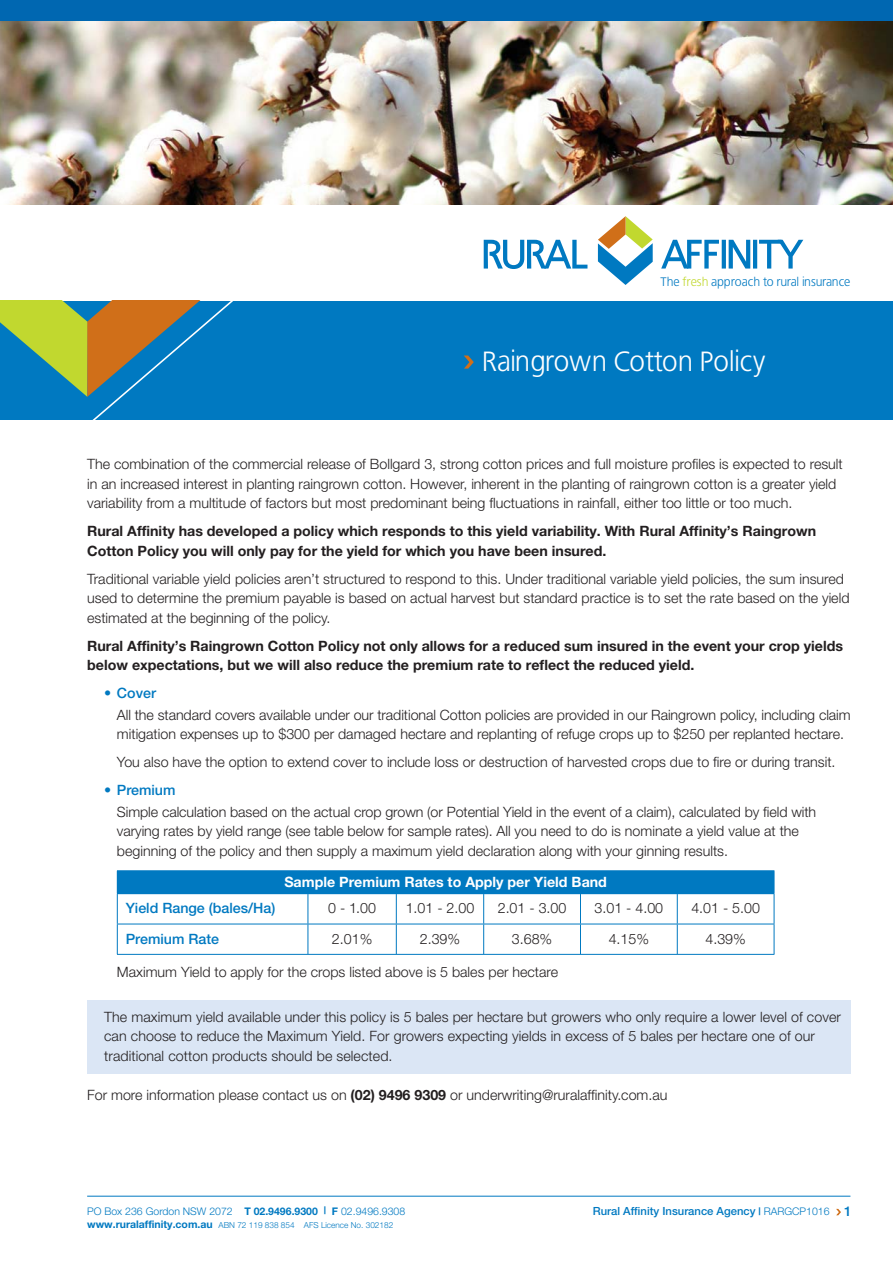
<style>
.page{position:relative;width:893px;height:1263px;background:#fff}
.page>*{position:absolute;margin:0;border:0;box-sizing:border-box;transform-origin:0 0}
.t1{font:27.75px "Bastardus Sans";color:#fff}
.t2{font:300 14.25px/19.5px "Helvetica Neue";color:#231f20}
.t3{font:700 14.25px/19.5px "Helvetica Neue";color:#231f20}
.t4{font:500 14.25px "Helvetica Neue";color:#0079c1}
.t5{font:700 14.25px "Helvetica Neue";color:#fff}
.t6{font:12.3px "Bastardus Sans";color:#0079c1}
.t7{font:500 11.25px "Helvetica Neue";color:#0079c1}
.t8{font:300 10.5px "Helvetica Neue";color:#0079c1}
.t9{font:300 8.25px "Helvetica Neue";color:#0079c1}
.s1{color:#c1d82f}
.s2{font-weight:700}
.s3{font-weight:700;font-size:10.5px}
.s4{font-weight:300;font-size:10.5px}
.s5{font-size:13.5px}
</style>
<div class="page">
<hr style="left:87px;top:1196px;width:763px;height:1px;background:#0079c1">
<svg style="left:836px;top:1209px;width:5px;height:6px"></svg>
<div style="left:0;top:0;width:893px;height:21px;background:#0067b1"></div>
<div style="left:117px;top:871px;width:657px;height:23px;background:#0079c1"></div>
<hr style="left:117px;top:870px;width:191px;height:1px;background:#0079c1">
<hr style="left:308px;top:870px;width:466px;height:1px;background:#0079c1">
<svg style="left:774px;top:871px;width:1px;height:22px"></svg>
<hr style="left:117px;top:894px;width:1px;height:30px;background:#0079c1">
<hr style="left:308px;top:894px;width:1px;height:30px;background:#0079c1">
<hr style="left:396px;top:894px;width:1px;height:30px;background:#0079c1">
<hr style="left:483px;top:894px;width:1px;height:30px;background:#0079c1">
<hr style="left:580px;top:894px;width:1px;height:30px;background:#0079c1">
<hr style="left:677px;top:894px;width:1px;height:30px;background:#0079c1">
<hr style="left:774px;top:894px;width:1px;height:30px;background:#0079c1">
<hr style="left:117px;top:924px;width:191px;height:1px;background:#0079c1">
<hr style="left:117px;top:924px;width:1px;height:30px;background:#0079c1">
<hr style="left:308px;top:924px;width:88px;height:1px;background:#0079c1">
<hr style="left:308px;top:924px;width:1px;height:30px;background:#0079c1">
<hr style="left:396px;top:924px;width:88px;height:1px;background:#0079c1">
<hr style="left:396px;top:924px;width:1px;height:30px;background:#0079c1">
<hr style="left:484px;top:924px;width:96px;height:1px;background:#0079c1">
<hr style="left:483px;top:924px;width:1px;height:30px;background:#0079c1">
<hr style="left:580px;top:924px;width:97px;height:1px;background:#0079c1">
<hr style="left:580px;top:924px;width:1px;height:30px;background:#0079c1">
<hr style="left:677px;top:924px;width:97px;height:1px;background:#0079c1">
<hr style="left:677px;top:924px;width:1px;height:30px;background:#0079c1">
<hr style="left:774px;top:924px;width:1px;height:30px;background:#0079c1">
<hr style="left:117px;top:954px;width:657px;height:1px;background:#0079c1">
<div style="left:87px;top:1000px;width:764px;height:73px;background:#dbe6f5"></div>
<div style="left:0;top:301px;width:893px;height:118px;background:#0079c1"></div>
<svg style="left:0;top:300px;width:249px;height:120px"></svg>
<svg style="left:484px;top:240px;width:103px;height:29px"></svg>
<svg style="left:661px;top:240px;width:142px;height:29px"></svg>
<svg style="left:598px;top:216px;width:55px;height:69px"></svg>
<svg style="left:464px;top:355px;width:10px;height:14px"></svg>
<img style="left:0;top:21px;width:893px;height:183px">
<p class="t6" style="left:661px;top:274px;width:191px">The <span class="s1">fresh</span> approach to rural insurance</p>
<h1 class="t1" style="left:482px;top:345px;width:285px">Raingrown Cotton Policy</h1>
<p class="t2" style="left:87px;top:456px;width:757px">The combination of the commercial release of Bollgard 3, strong cotton prices and full moisture profiles is expected to result in an increased interest in planting raingrown cotton. However, inherent in the planting of raingrown cotton is a greater yield variability from a multitude of factors but most predominant being fluctuations in rainfall, either too little or too much.</p>
<p class="t3" style="left:87px;top:522px;width:730px">Rural Affinity has developed a policy which responds to this yield variability. With Rural Affinity’s Raingrown<br>Cotton Policy you will only pay for the yield for which you have been insured.</p>
<p class="t2" style="left:87px;top:570px;width:764px">Traditional variable yield policies aren’t structured to respond to this. Under traditional variable yield policies, the sum insured used to determine the premium payable is based on actual harvest but standard practice is to set the rate based on the yield estimated at the beginning of the policy.</p>
<p class="t3" style="left:87px;top:637px;width:757px">Rural Affinity’s Raingrown Cotton Policy not only allows for a reduced sum insured in the event your crop yields below expectations, but we will also reduce the premium rate to reflect the reduced yield.</p>
<p class="t4" style="left:104px;top:688px;width:53px">• Cover</p>
<p class="t2" style="left:117px;top:706px;width:735px">All the standard covers available under our traditional Cotton policies are provided in our Raingrown policy, including claim mitigation expenses up to $300 per damaged hectare and replanting of refuge crops up to $250 per replanted hectare.</p>
<p class="t2" style="left:117px;top:754px;width:720px">You also have the option to extend cover to include loss or destruction of harvested crops due to fire or during transit.</p>
<p class="t4" style="left:104px;top:785px;width:73px">• Premium</p>
<p class="t2" style="left:117px;top:803px;width:701px">Simple calculation based on the actual crop grown (or Potential Yield in the event of a claim), calculated by field with varying rates by yield range (see table below for sample rates). All you need to do is nominate a yield value at the beginning of the policy and then supply a maximum yield declaration along with your ginning results.</p>
<p class="t5" style="left:284px;top:877px;width:324px">Sample Premium Rates to Apply per Yield Band</p>
<p class="t4" style="left:126px;top:903px;width:151px">Yield Range (bales/Ha)</p>
<p class="t2" style="left:328px;top:900px;width:49px">0 - 1.00</p>
<p class="t2" style="left:406px;top:900px;width:70px">1.01 - 2.00</p>
<p class="t2" style="left:498px;top:900px;width:70px">2.01 - 3.00</p>
<p class="t2" style="left:595px;top:900px;width:70px">3.01 - 4.00</p>
<p class="t2" style="left:691px;top:900px;width:70px">4.01 - 5.00</p>
<p class="t4" style="left:126px;top:933px;width:95px">Premium Rate</p>
<p class="t2" style="left:332px;top:930px;width:42px">2.01%</p>
<p class="t2" style="left:420px;top:930px;width:42px">2.39%</p>
<p class="t2" style="left:512px;top:930px;width:42px">3.68%</p>
<p class="t2" style="left:609px;top:930px;width:42px">4.15%</p>
<p class="t2" style="left:705px;top:930px;width:42px">4.39%</p>
<p class="t2" style="left:117px;top:963px;width:443px">Maximum Yield to apply for the crops listed above is 5 bales per hectare</p>
<p class="t2" style="left:104px;top:1008px;width:738px">The maximum yield available under this policy is 5 bales per hectare but growers who only require a lower level of cover can choose to reduce the Maximum Yield. For growers expecting yields in excess of 5 bales per hectare one of our traditional cotton products should be selected.</p>
<p class="t2" style="left:87px;top:1086px;width:582px">For more information please contact us on <span class="s2">(02) 9496 9309</span> or underwriting@ruralaffinity.com.au</p>
<p class="t8" style="left:87px;top:1207px;width:320px">PO Box 236 Gordon NSW 2072 <span class="s2">T 02.9496.9300 | F</span> 02.9496.9308</p>
<p class="t9" style="left:87px;top:1222px;width:308px"><span class="s3">www.ruralaffinity.com.au</span> ABN 72 119 838 854 AFS Licence No. 302182</p>
<p class="t7" style="left:593px;top:1207px;width:260px">Rural Affinity Insurance Agency <span class="s3">|</span> <span class="s4">RARGCP1016</span> <span class="s5">1</span></p>
</div>
